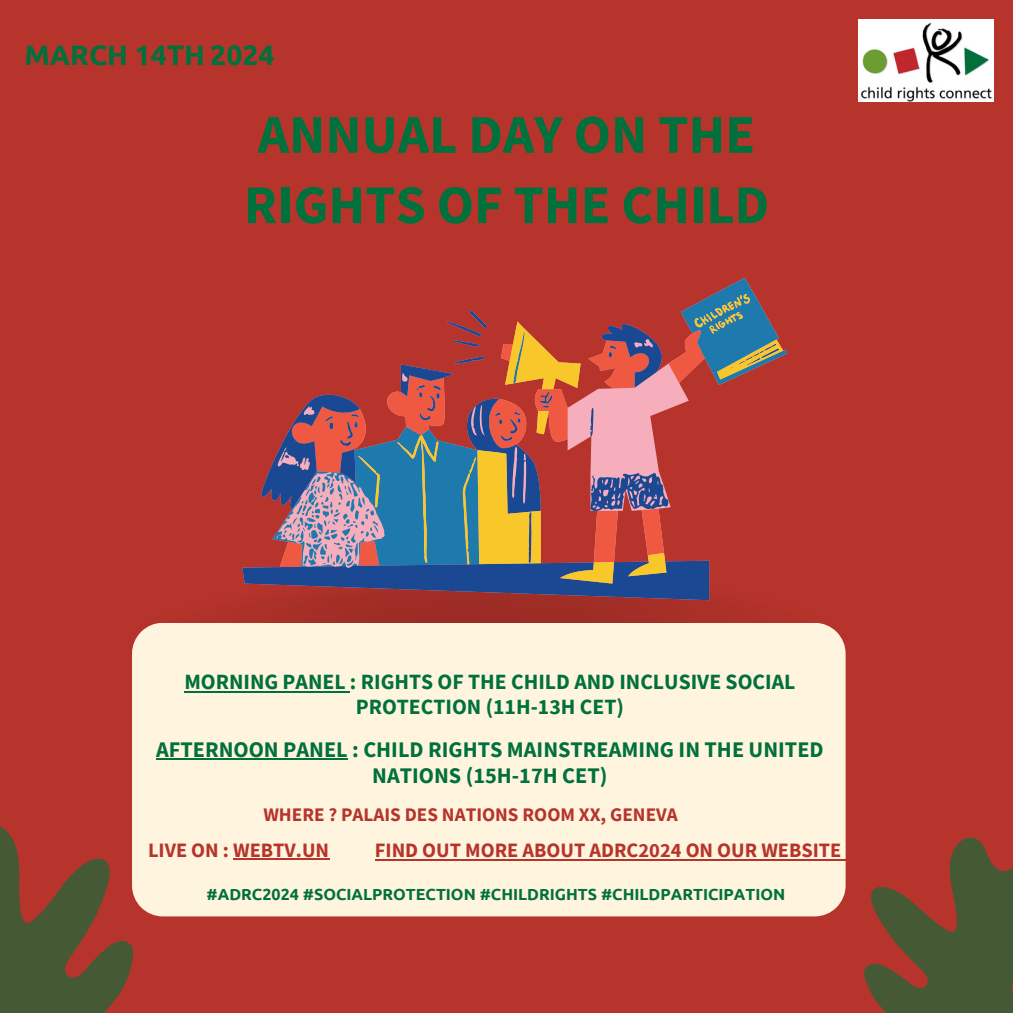
<style>
.page{position:relative;width:1013px;height:1013px;background:#fff}
.page>*{position:absolute;margin:0;border:0;box-sizing:border-box;transform-origin:0 0}
.t1{font:700 54.5px/70.2px "Source Sans Pro";color:#00703c}
.t2{font:700 28.25px "Ubuntu";color:#00703c}
.t3{font:700 22.25px/26px "Source Sans Pro";color:#00703c;text-align:center}
.t4{font:700 21.75px/25px "Source Sans Pro";color:#00703c;text-align:center}
.t5{font:700 20.38px "Source Sans Pro";color:#b7342c}
.t6{font:700 19.12px "Source Sans Pro";color:#b7342c}
.t7{font:700 16.12px "Ubuntu";color:#00703c}
</style>
<div class="page">
<div style="left:0;top:0;width:1012px;height:1012px;background:#b7342c"></div>
<img style="left:228px;top:600px;width:618px;height:116px">
<svg style="left:0;top:826px;width:134px;height:186px"></svg>
<div style="left:132px;top:622px;width:713px;height:294px;background:#fff5de"></div>
<svg style="left:242px;top:394px;width:468px;height:206px"></svg>
<svg style="left:358px;top:294px;width:425px;height:289px"></svg>
<img style="left:858px;top:20px;width:135px;height:81px">
<hr style="left:184px;top:690px;width:166px;height:2px;background:#00703c">
<hr style="left:156px;top:758px;width:192px;height:2px;background:#00703c">
<hr style="left:233px;top:858px;width:96px;height:1px;background:#b7342c">
<hr style="left:375px;top:858px;width:306px;height:2px;background:#b7342c">
<hr style="left:685px;top:858px;width:156px;height:2px;background:#b7342c">
<svg style="left:832px;top:811px;width:180px;height:201px"></svg>
<h1 class="t2" style="left:24px;top:39px;width:251px">MARCH 14TH 2024</h1>
<h2 class="t1" style="left:244px;top:98px;width:527px">ANNUAL DAY ON THE<br>RIGHTS OF THE CHILD</h2>
<p class="t4" style="left:184px;top:669px;width:612px">MORNING PANEL : RIGHTS OF THE CHILD AND INCLUSIVE SOCIAL<br>PROTECTION (11H-13H CET)</p>
<p class="t3" style="left:156px;top:736px;width:669px">AFTERNOON PANEL : CHILD RIGHTS MAINSTREAMING IN THE UNITED<br>NATIONS (15H-17H CET)</p>
<h3 class="t6" style="left:263px;top:802px;width:416px">WHERE ? PALAIS DES NATIONS ROOM XX, GENEVA</h3>
<h4 class="t5" style="left:148px;top:836px;width:183px">LIVE ON : WEBTV.UN</h4>
<h3 class="t5" style="left:375px;top:837px;width:468px">FIND OUT MORE ABOUT ADRC2024 ON OUR WEBSITE</h3>
<h3 class="t7" style="left:206px;top:884px;width:580px">#ADRC2024 #SOCIALPROTECTION #CHILDRIGHTS #CHILDPARTICIPATION</h3>
</div>
